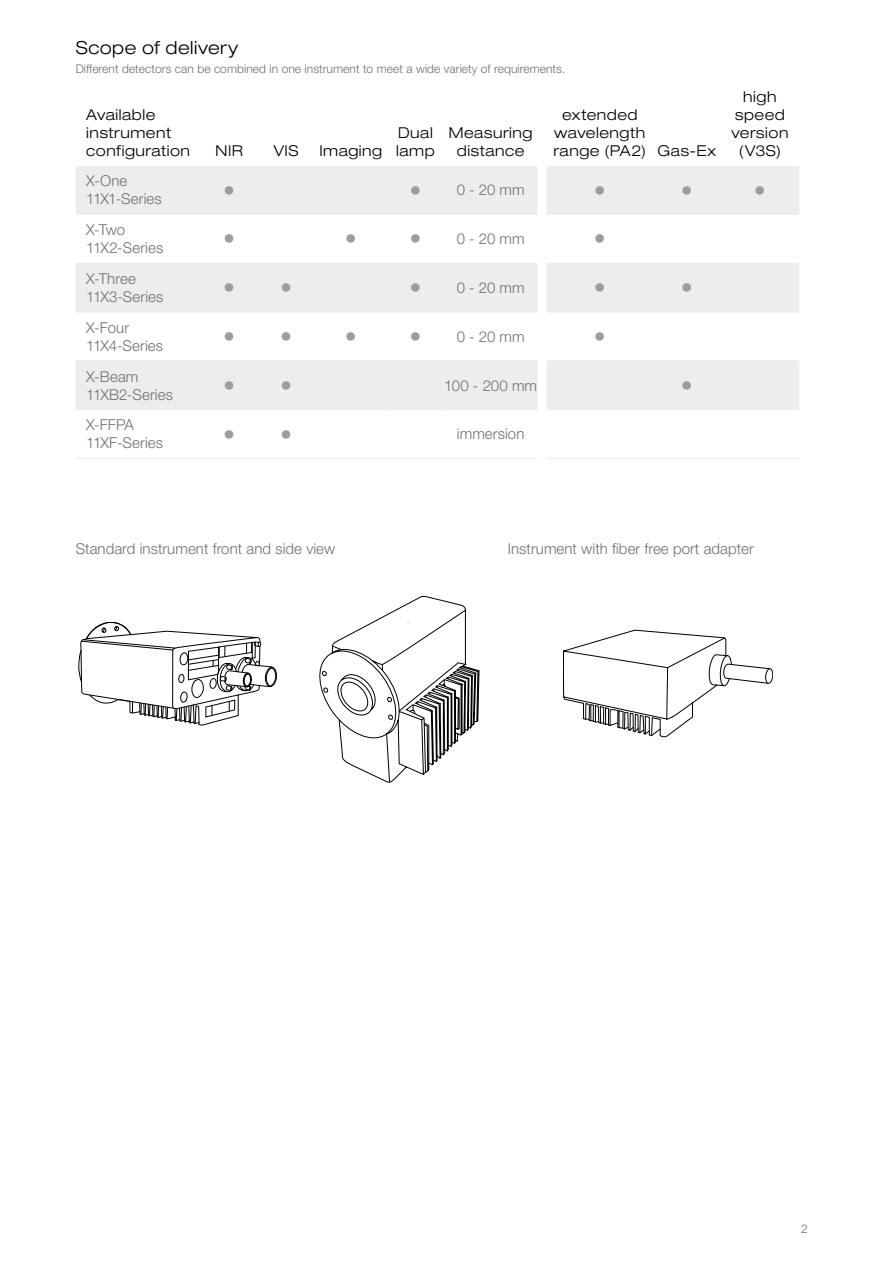
<style>
.page{position:relative;width:893px;height:1263px;background:#fff}
.page>*{position:absolute;margin:0;border:0;box-sizing:border-box;transform-origin:0 0}
.Table_point{font:300 expanded 24px "Helvetica Neue LT Std";color:#9d9d9c}
.Titel_Theme{font:300 expanded 18px "Helvetica Neue LT Std";letter-spacing:.025em;color:#000}
.Table_content_left{font:300 15px/18px "Helvetica Neue LT Std";letter-spacing:.005em;color:#706f6f}
.Table_title_small_ce{font:300 expanded 15px/18px "Helvetica Neue LT Std";letter-spacing:.035em;color:#000;text-align:center}
.Body_text_left{font:300 15px "Helvetica Neue LT Std";letter-spacing:.005em;color:#706f6f}
.Table_content_center{font:300 15px "Helvetica Neue LT Std";letter-spacing:.005em;color:#706f6f}
.Table_title_small_le{font:300 expanded 15px/18px "Helvetica Neue LT Std";letter-spacing:.035em;color:#000}
.Footnote___page_numb{font:300 12px "Helvetica Neue LT Std";letter-spacing:.005em;color:#706f6f}
</style>
<div class="page">
<svg style="left:76px;top:166px;width:723px;height:244px;fill:#ededed"></svg>
<hr style="left:315px;top:263px;width:72px;height:1px;background:#ededed">
<hr style="left:387px;top:263px;width:57px;height:1px;background:#ededed">
<hr style="left:444px;top:263px;width:93px;height:1px;background:#ededed">
<hr style="left:547px;top:263px;width:106px;height:1px;background:#ededed">
<hr style="left:653px;top:263px;width:68px;height:1px;background:#ededed">
<hr style="left:721px;top:263px;width:78px;height:1px;background:#ededed">
<hr style="left:315px;top:312px;width:72px;height:1px;background:#ededed">
<hr style="left:387px;top:312px;width:57px;height:1px;background:#ededed">
<hr style="left:444px;top:312px;width:93px;height:1px;background:#ededed">
<hr style="left:547px;top:312px;width:106px;height:1px;background:#ededed">
<hr style="left:653px;top:312px;width:68px;height:1px;background:#ededed">
<hr style="left:721px;top:312px;width:78px;height:1px;background:#ededed">
<hr style="left:315px;top:360px;width:72px;height:1px;background:#ededed">
<hr style="left:387px;top:360px;width:57px;height:1px;background:#ededed">
<hr style="left:444px;top:360px;width:93px;height:1px;background:#ededed">
<hr style="left:547px;top:360px;width:106px;height:1px;background:#ededed">
<hr style="left:653px;top:360px;width:68px;height:1px;background:#ededed">
<hr style="left:721px;top:360px;width:78px;height:1px;background:#ededed">
<hr style="left:315px;top:409px;width:72px;height:1px;background:#ededed">
<hr style="left:387px;top:409px;width:57px;height:1px;background:#ededed">
<hr style="left:444px;top:409px;width:93px;height:1px;background:#ededed">
<hr style="left:547px;top:409px;width:106px;height:1px;background:#ededed">
<hr style="left:653px;top:409px;width:68px;height:1px;background:#ededed">
<hr style="left:721px;top:409px;width:78px;height:1px;background:#ededed">
<hr style="left:315px;top:458px;width:72px;height:1px;background:#ededed">
<hr style="left:387px;top:458px;width:57px;height:1px;background:#ededed">
<hr style="left:444px;top:458px;width:93px;height:1px;background:#ededed">
<hr style="left:547px;top:458px;width:106px;height:1px;background:#ededed">
<hr style="left:653px;top:458px;width:68px;height:1px;background:#ededed">
<hr style="left:721px;top:458px;width:78px;height:1px;background:#ededed">
<hr style="left:315px;top:214px;width:72px;height:1px;background:#ededed">
<hr style="left:387px;top:214px;width:57px;height:1px;background:#ededed">
<hr style="left:444px;top:214px;width:93px;height:1px;background:#ededed">
<hr style="left:547px;top:214px;width:106px;height:1px;background:#ededed">
<hr style="left:653px;top:214px;width:68px;height:1px;background:#ededed">
<hr style="left:721px;top:214px;width:78px;height:1px;background:#ededed">
<hr style="left:76px;top:214px;width:125px;height:1px;background:#ededed">
<hr style="left:76px;top:263px;width:125px;height:1px;background:#ededed">
<hr style="left:76px;top:312px;width:125px;height:1px;background:#ededed">
<hr style="left:76px;top:360px;width:125px;height:1px;background:#ededed">
<hr style="left:76px;top:409px;width:125px;height:1px;background:#ededed">
<hr style="left:76px;top:458px;width:125px;height:1px;background:#ededed">
<hr style="left:201px;top:214px;width:57px;height:1px;background:#ededed">
<hr style="left:201px;top:263px;width:57px;height:1px;background:#ededed">
<hr style="left:201px;top:312px;width:57px;height:1px;background:#ededed">
<hr style="left:201px;top:360px;width:57px;height:1px;background:#ededed">
<hr style="left:201px;top:409px;width:57px;height:1px;background:#ededed">
<hr style="left:201px;top:458px;width:57px;height:1px;background:#ededed">
<hr style="left:258px;top:214px;width:57px;height:1px;background:#ededed">
<hr style="left:258px;top:263px;width:57px;height:1px;background:#ededed">
<hr style="left:258px;top:312px;width:57px;height:1px;background:#ededed">
<hr style="left:258px;top:360px;width:57px;height:1px;background:#ededed">
<hr style="left:258px;top:409px;width:57px;height:1px;background:#ededed">
<hr style="left:258px;top:458px;width:57px;height:1px;background:#ededed">
<svg style="left:320px;top:596px;width:159px;height:186px"></svg>
<svg style="left:563px;top:630px;width:210px;height:107px"></svg>
<svg style="left:79px;top:622px;width:198px;height:104px"></svg>
<p class="Titel_Theme" style="left:76px;top:37px;width:164px">Scope of delivery</p>
<p class="Footnote___page_numb" style="left:76px;top:62px;width:491px">Different detectors can be combined in one instrument to meet a wide variety of requirements.</p>
<p class="Table_title_small_le" style="left:86px;top:106px;width:105px">Available instrument configuration</p>
<p class="Table_title_small_ce" style="left:554px;top:106px;width:94px">extended wavelength range (PA2)</p>
<p class="Table_title_small_ce" style="left:396px;top:124px;width:40px;text-align:left">Dual lamp</p>
<p class="Table_title_small_ce" style="left:449px;top:124px;width:85px">Measuring distance</p>
<p class="Table_title_small_ce" style="left:216px;top:142px;width:29px">NIR</p>
<p class="Table_title_small_ce" style="left:274px;top:142px;width:26px">VIS</p>
<p class="Table_title_small_ce" style="left:319px;top:142px;width:64px">Imaging</p>
<p class="Table_title_small_ce" style="left:657px;top:142px;width:60px">Gas-Ex</p>
<p class="Table_title_small_ce" style="left:731px;top:88px;width:59px">high speed version (V3S)</p>
<p class="Table_content_left" style="left:86px;top:172px;width:77px">X-One<br>11X1-Series</p>
<p class="Table_point" style="left:223px;top:176px;width:14px">•</p>
<p class="Table_point" style="left:409px;top:176px;width:14px">•</p>
<p class="Table_content_center" style="left:457px;top:181px;width:70px">0 - 20 mm</p>
<p class="Table_point" style="left:594px;top:176px;width:14px">•</p>
<p class="Table_point" style="left:681px;top:176px;width:14px">•</p>
<p class="Table_point" style="left:754px;top:176px;width:14px">•</p>
<p class="Table_content_left" style="left:86px;top:221px;width:79px">X-Two<br>11X2-Series</p>
<p class="Table_point" style="left:223px;top:225px;width:14px">•</p>
<p class="Table_point" style="left:345px;top:225px;width:14px">•</p>
<p class="Table_point" style="left:409px;top:225px;width:14px">•</p>
<p class="Table_content_center" style="left:457px;top:230px;width:70px">0 - 20 mm</p>
<p class="Table_point" style="left:594px;top:225px;width:14px">•</p>
<p class="Table_content_left" style="left:86px;top:269px;width:79px">X-Three<br>11X3-Series</p>
<p class="Table_point" style="left:223px;top:273px;width:14px">•</p>
<p class="Table_point" style="left:280px;top:273px;width:14px">•</p>
<p class="Table_point" style="left:409px;top:273px;width:14px">•</p>
<p class="Table_content_center" style="left:457px;top:278px;width:70px">0 - 20 mm</p>
<p class="Table_point" style="left:594px;top:273px;width:14px">•</p>
<p class="Table_point" style="left:681px;top:273px;width:14px">•</p>
<p class="Table_content_left" style="left:86px;top:318px;width:78px">X-Four<br>11X4-Series</p>
<p class="Table_point" style="left:223px;top:322px;width:14px">•</p>
<p class="Table_point" style="left:280px;top:322px;width:14px">•</p>
<p class="Table_point" style="left:345px;top:322px;width:14px">•</p>
<p class="Table_point" style="left:409px;top:322px;width:14px">•</p>
<p class="Table_content_center" style="left:457px;top:327px;width:70px">0 - 20 mm</p>
<p class="Table_point" style="left:594px;top:322px;width:14px">•</p>
<p class="Table_content_left" style="left:86px;top:367px;width:88px">X-Beam<br>11XB2-Series</p>
<p class="Table_point" style="left:223px;top:371px;width:14px">•</p>
<p class="Table_point" style="left:280px;top:371px;width:14px">•</p>
<p class="Table_content_center" style="left:444px;top:376px;width:94px">100 - 200 mm</p>
<p class="Table_point" style="left:681px;top:371px;width:14px">•</p>
<p class="Table_content_left" style="left:86px;top:416px;width:78px">X-FFPA<br>11XF-Series</p>
<p class="Table_point" style="left:223px;top:420px;width:14px">•</p>
<p class="Table_point" style="left:280px;top:420px;width:14px">•</p>
<p class="Table_content_center" style="left:457px;top:425px;width:69px">immersion</p>
<p class="Body_text_left" style="left:76px;top:539px;width:261px">Standard instrument front and side view</p>
<p class="Body_text_left" style="left:508px;top:539px;width:248px">Instrument with fiber free port adapter</p>
<p class="Footnote___page_numb" style="left:801px;top:1222px;width:8px">2</p>
</div>
